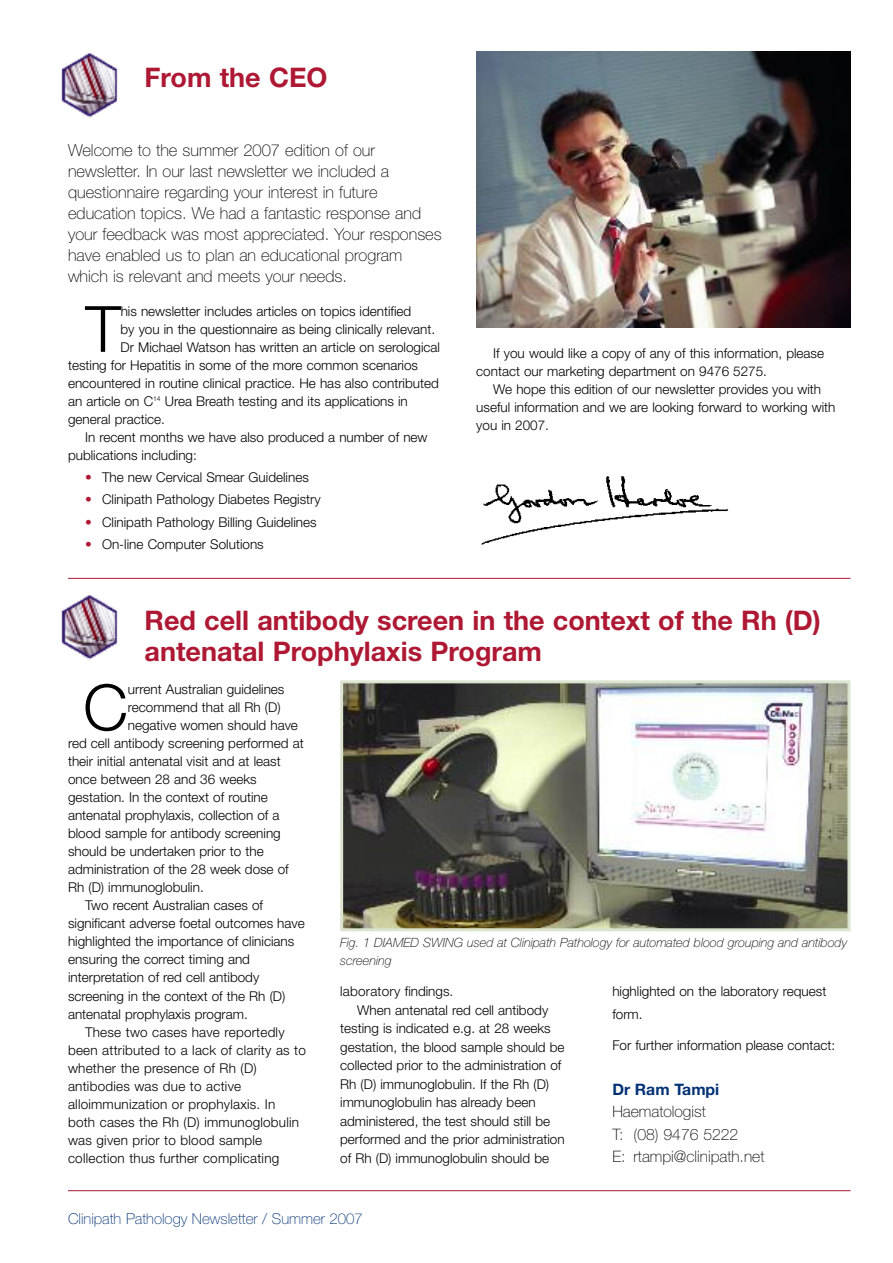
<style>
.page{position:relative;width:893px;height:1263px;background:#fff}
.page>*{position:absolute;margin:0;border:0;box-sizing:border-box;transform-origin:0 0}
.t1{font:300 63.9px "Helvetica Neue";color:#000}
.t2{font:700 27px/31.5px "Helvetica Neue";color:#ae1833}
.t3{font:100 16.5px/21px "Helvetica Neue";color:#000}
.t4{font:100 15.75px/22.5px "Helvetica Neue";color:#000}
.t5{font:700 15.75px "Helvetica Neue";color:#003075}
.t6{font:100 15px "Helvetica Neue";color:#003075}
.t7{font:300 13.5px/18px "Helvetica Neue";color:#000}
.t8{font:italic 100 12.75px/18px "Helvetica Neue";color:#000}
.s1{color:#ae1833}
</style>
<div class="page">
<hr style="left:68px;top:1190px;width:782px;height:1px;background:#ae1833">
<img style="left:61px;top:53px;width:57px;height:65px">
<img style="left:61px;top:595px;width:57px;height:65px">
<hr style="left:68px;top:578px;width:782px;height:1px;background:#ae1833">
<img style="left:481px;top:476px;width:248px;height:69px">
<img style="left:344px;top:684px;width:502px;height:243px">
<div style="left:340px;top:680px;width:510px;height:251px;border:3px solid #dbe4cf"></div>
<img style="left:476px;top:51px;width:374px;height:276px">
<h2 class="t2" style="left:145px;top:64px;width:184px">From the CEO</h2>
<p class="t3" style="left:68px;top:141px;width:375px">Welcome to the summer 2007 edition of our newsletter. In our last newsletter we included a questionnaire regarding your interest in future education topics. We had a fantastic response and your feedback was most appreciated. Your responses have enabled us to plan an educational program which is relevant and meets your needs.</p>
<h1 class="t1" style="left:85px;top:306px;width:37px">T</h1>
<p class="t7" style="left:121px;top:303px;width:292px">his newsletter includes articles on topics identified</p>
<p class="t7" style="left:121px;top:321px;width:316px">by you in the questionnaire as being clinically relevant.</p>
<p class="t7" style="left:121px;top:339px;width:321px">Dr Michael Watson has written an article on serological</p>
<p class="t7" style="left:68px;top:357px;width:352px">testing for Hepatitis in some of the more common scenarios</p>
<p class="t7" style="left:68px;top:375px;width:372px">encountered in routine clinical practice. He has also contributed</p>
<p class="t7" style="left:68px;top:393px;width:341px">an article on C<sup>14</sup> Urea Breath testing and its applications in</p>
<p class="t7" style="left:68px;top:411px;width:98px">general practice.</p>
<p class="t7" style="left:85px;top:429px;width:344px">In recent months we have also produced a number of new</p>
<p class="t7" style="left:68px;top:447px;width:130px">publications including:</p>
<p class="t7" style="left:85px;top:470px;width:225px"><span class="s1">•</span> The new Cervical Smear Guidelines</p>
<p class="t7" style="left:85px;top:492px;width:237px"><span class="s1">•</span> Clinipath Pathology Diabetes Registry</p>
<p class="t7" style="left:85px;top:514px;width:233px"><span class="s1">•</span> Clinipath Pathology Billing Guidelines</p>
<p class="t7" style="left:85px;top:536px;width:180px"><span class="s1">•</span> On-line Computer Solutions</p>
<p class="t7" style="left:476px;top:346px;width:349px;text-indent:17px">If you would like a copy of any of this information, please contact our marketing department on 9476 5275.</p>
<p class="t7" style="left:476px;top:382px;width:361px;text-indent:17px">We hope this edition of our newsletter provides you with useful information and we are looking forward to working with you in 2007.</p>
<h2 class="t2" style="left:145px;top:607px;width:678px">Red cell antibody screen in the context of the Rh (D) antenatal Prophylaxis Program</h2>
<h1 class="t1" style="left:83px;top:685px;width:46px">C</h1>
<p class="t7" style="left:128px;top:682px;width:158px">urrent Australian guidelines</p>
<p class="t7" style="left:128px;top:700px;width:154px">recommend that all Rh (D)</p>
<p class="t7" style="left:128px;top:718px;width:172px">negative women should have</p>
<p class="t7" style="left:68px;top:736px;width:237px">red cell antibody screening performed at</p>
<p class="t7" style="left:68px;top:754px;width:214px">their initial antenatal visit and at least</p>
<p class="t7" style="left:68px;top:772px;width:190px">once between 28 and 36 weeks</p>
<p class="t7" style="left:68px;top:790px;width:201px">gestation. In the context of routine</p>
<p class="t7" style="left:68px;top:808px;width:213px">antenatal prophylaxis, collection of a</p>
<p class="t7" style="left:68px;top:826px;width:214px">blood sample for antibody screening</p>
<p class="t7" style="left:68px;top:844px;width:197px">should be undertaken prior to the</p>
<p class="t7" style="left:68px;top:862px;width:222px">administration of the 28 week dose of</p>
<p class="t7" style="left:68px;top:880px;width:137px">Rh (D) immunoglobulin.</p>
<p class="t7" style="left:85px;top:898px;width:180px">Two recent Australian cases of</p>
<p class="t7" style="left:68px;top:916px;width:238px">significant adverse foetal outcomes have</p>
<p class="t7" style="left:68px;top:934px;width:228px">highlighted the importance of clinicians</p>
<p class="t7" style="left:68px;top:952px;width:183px">ensuring the correct timing and</p>
<p class="t7" style="left:68px;top:970px;width:193px">interpretation of red cell antibody</p>
<p class="t7" style="left:68px;top:988px;width:219px">screening in the context of the Rh (D)</p>
<p class="t7" style="left:68px;top:1006px;width:181px">antenatal prophylaxis program.</p>
<p class="t7" style="left:85px;top:1024px;width:201px">These two cases have reportedly</p>
<p class="t7" style="left:68px;top:1042px;width:239px">been attributed to a lack of clarity as to</p>
<p class="t7" style="left:68px;top:1060px;width:190px">whether the presence of Rh (D)</p>
<p class="t7" style="left:68px;top:1078px;width:175px">antibodies was due to active</p>
<p class="t7" style="left:68px;top:1096px;width:209px">alloimmunization or prophylaxis. In</p>
<p class="t7" style="left:68px;top:1114px;width:232px">both cases the Rh (D) immunoglobulin</p>
<p class="t7" style="left:68px;top:1132px;width:196px">was given prior to blood sample</p>
<p class="t7" style="left:68px;top:1150px;width:213px">collection thus further complicating</p>
<p class="t8" style="left:340px;top:934px;width:508px">Fig. 1 DIAMED SWING used at Clinipath Pathology for automated blood grouping and antibody screening</p>
<p class="t7" style="left:340px;top:984px;width:115px">laboratory findings.</p>
<p class="t7" style="left:357px;top:1002px;width:192px">When antenatal red cell antibody</p>
<p class="t7" style="left:340px;top:1021px;width:212px">testing is indicated e.g. at 28 weeks</p>
<p class="t7" style="left:340px;top:1039px;width:226px">gestation, the blood sample should be</p>
<p class="t7" style="left:340px;top:1058px;width:223px">collected prior to the administration of</p>
<p class="t7" style="left:340px;top:1076px;width:210px">Rh (D) immunoglobulin. If the Rh (D)</p>
<p class="t7" style="left:340px;top:1094px;width:197px">immunoglobulin has already been</p>
<p class="t7" style="left:340px;top:1113px;width:212px">administered, the test should still be</p>
<p class="t7" style="left:340px;top:1131px;width:226px">performed and the prior administration</p>
<p class="t7" style="left:340px;top:1150px;width:210px">of Rh (D) immunoglobulin should be</p>
<p class="t7" style="left:612px;top:981px;width:215px;line-height:22.5px">highlighted on the laboratory request form.</p>
<p class="t7" style="left:612px;top:1037px;width:224px">For further information please contact:</p>
<p class="t5" style="left:612px;top:1083px;width:108px">Dr Ram Tampi</p>
<p class="t4" style="left:612px;top:1102px;width:154px">Haematologist<br>T: (08) 9476 5222<br>E: rtampi@clinipath.net</p>
<p class="t6" style="left:68px;top:1214px;width:296px">Clinipath Pathology Newsletter / Summer 2007</p>
</div>
